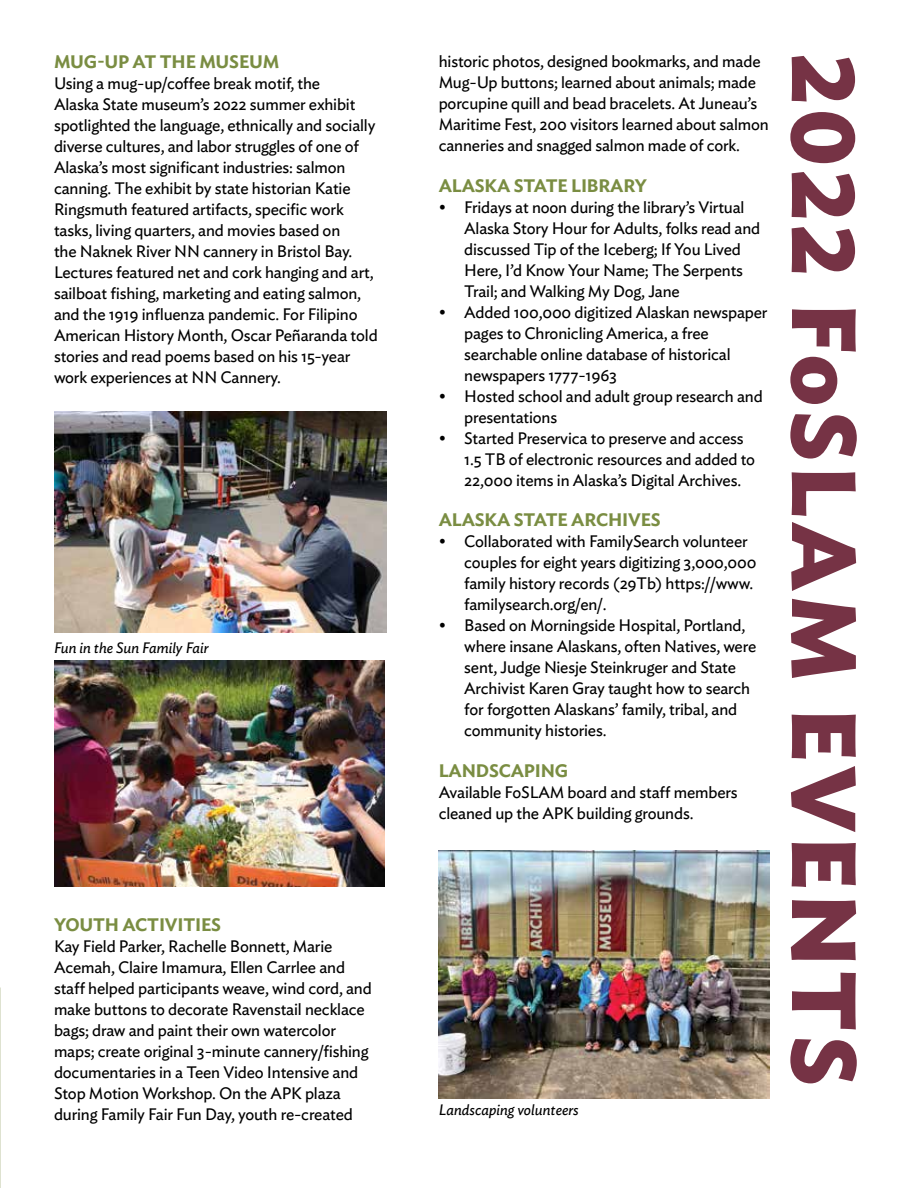
<style>
.page{position:relative;width:918px;height:1188px;background:#fff}
.page>*{position:absolute;margin:0;border:0;box-sizing:border-box;transform-origin:0 0}
.t1{font:700 90px "Ideal Sans";letter-spacing:.05em;color:#763345}
.t2{font:600 18px "Ideal Sans";letter-spacing:-.01em;color:#7a8d42}
.t3{font:16.5px/21px "Ideal Sans";letter-spacing:-.01em;color:#000}
.t4{font:italic 15px "Ideal Sans";color:#000}
</style>
<div class="page">
<img style="left:54px;top:411px;width:332px;height:222px">
<img style="left:54px;top:661px;width:331px;height:226px">
<img style="left:439px;top:850px;width:331px;height:249px">
<p class="t2" style="left:54px;top:48px;width:227px">MUG-UP AT THE MUSEUM</p>
<p class="t3" style="left:54px;top:72px;width:325px">Using a mug-up/coffee break motif, the<br>Alaska State museum’s 2022 summer exhibit spotlighted the language, ethnically and socially diverse cultures, and labor struggles of one of Alaska’s most significant industries: salmon canning. The exhibit by state historian Katie Ringsmuth featured artifacts, specific work tasks, living quarters, and movies based on<br>the Naknek River NN cannery in Bristol Bay.<br>Lectures featured net and cork hanging and art, sailboat fishing, marketing and eating salmon, and the 1919 influenza pandemic. For Filipino American History Month, Oscar Peñaranda told stories and read poems based on his 15-year work experiences at NN Cannery.</p>
<p class="t4" style="left:54px;top:636px;width:156px">Fun in the Sun Family Fair</p>
<p class="t2" style="left:54px;top:910px;width:169px">YOUTH ACTIVITIES</p>
<p class="t3" style="left:54px;top:934px;width:319px">Kay Field Parker, Rachelle Bonnett, Marie Acemah, Claire Imamura, Ellen Carrlee and staff helped participants weave, wind cord, and make buttons to decorate Ravenstail necklace bags; draw and paint their own watercolor maps; create original 3-minute cannery/fishing documentaries in a Teen Video Intensive and Stop Motion Workshop. On the APK plaza during Family Fair Fun Day, youth re-created</p>
<p class="t3" style="left:439px;top:50px;width:332px">historic photos, designed bookmarks, and made Mug-Up buttons; learned about animals; made porcupine quill and bead bracelets. At Juneau’s Maritime Fest, 200 visitors learned about salmon canneries and snagged salmon made of cork.</p>
<p class="t2" style="left:439px;top:171px;width:210px">ALASKA STATE LIBRARY</p>
<p class="t3" style="left:464px;top:195px;width:298px;text-indent:-25px">• Fridays at noon during the library’s Virtual Alaska Story Hour for Adults, folks read and discussed Tip of the Iceberg; If You Lived Here, I’d Know Your Name; The Serpents Trail; and Walking My Dog, Jane</p>
<p class="t3" style="left:464px;top:300px;width:305px;text-indent:-25px">• Added 100,000 digitized Alaskan newspaper pages to Chronicling America, a free searchable online database of historical newspapers 1777-1963</p>
<p class="t3" style="left:464px;top:384px;width:300px;text-indent:-25px">• Hosted school and adult group research and presentations</p>
<p class="t3" style="left:464px;top:426px;width:292px;text-indent:-25px">• Started Preservica to preserve and access<br>1.5 TB of electronic resources and added to<br>22,000 items in Alaska’s Digital Archives.</p>
<p class="t2" style="left:439px;top:506px;width:223px">ALASKA STATE ARCHIVES</p>
<p class="t3" style="left:464px;top:530px;width:294px;text-indent:-25px">• Collaborated with FamilySearch volunteer couples for eight years digitizing 3,000,000 family history records (29Tb) https://www. familysearch.org/en/.</p>
<p class="t3" style="left:464px;top:614px;width:294px;text-indent:-25px">• Based on Morningside Hospital, Portland, where insane Alaskans, often Natives, were sent, Judge Niesje Steinkruger and State Archivist Karen Gray taught how to search for forgotten Alaskans’ family, tribal, and community histories.</p>
<p class="t2" style="left:439px;top:756px;width:131px">LANDSCAPING</p>
<p class="t3" style="left:439px;top:780px;width:301px">Available FoSLAM board and staff members cleaned up the APK building grounds.</p>
<p class="t4" style="left:439px;top:1098px;width:141px">Landscaping volunteers</p>
<h1 class="t1" style="left:896px;top:54px;width:1034px;rotate:90deg">2022 FoSLAM EVENTS</h1>
</div>
